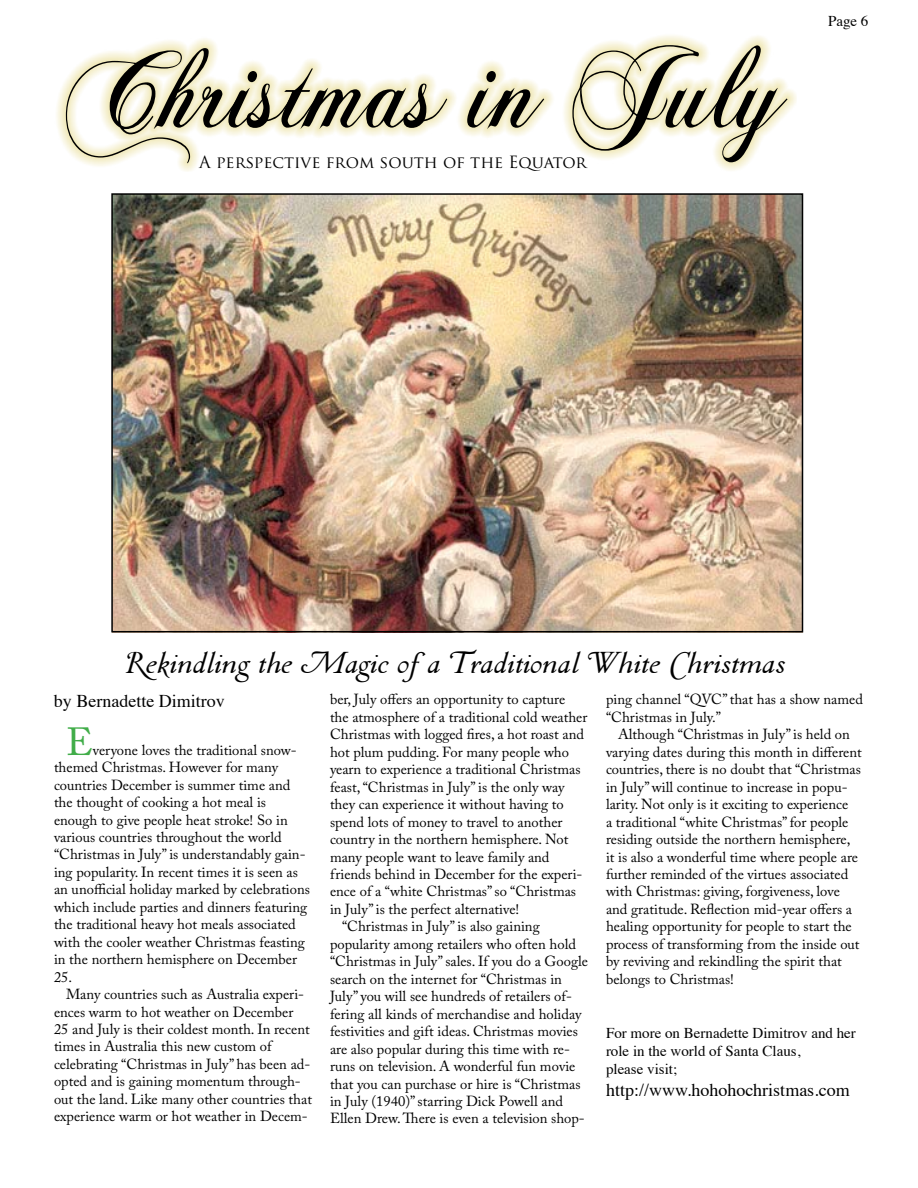
<style>
.page{position:relative;width:918px;height:1188px;background:#fff}
.page>*{position:absolute;margin:0;border:0;box-sizing:border-box;transform-origin:0 0}
.t1{font:122.1px "Chopin Script";color:#000;scale:.88 1}
.t2{font:39px "Adobe Caslon Pro";color:#41ad49}
.t3{font:33px "Pastonchi Swash Caps";letter-spacing:.005em;color:#000}
.t4{font:18px "Times";color:#000}
.t5{font:16.5px "Trajan Pro";color:#000}
.t6{font:15px/18px "Times";color:#000}
.t7{font:14.55px/17.4px "Adobe Caslon Pro";color:#000}
</style>
<div class="page">
<div style="left:54px;top:33px;width:743px;height:139px;background:#d9c445;opacity:.75"></div>
<img style="left:114px;top:196px;width:686px;height:433px">
<div style="left:111px;top:193px;width:692px;height:439px;border:2px solid #000"></div>
<h1 class="t1" style="left:66px;top:12px;width:819px">Christmas in July</h1>
<p class="t5" style="left:199px;top:151px;width:389px">A perspective from south of the Equator</p>
<p class="t6" style="left:828px;top:11px;width:42px">Page 6</p>
<h3 class="t3" style="left:123px;top:643px;width:662px">Rekindling the Magic of a Traditional White Christmas</h3>
<p class="t4" style="left:54px;top:684px;width:172px">by Bernadette Dimitrov</p>
<h2 class="t2" style="left:66px;top:718px;width:28px">E</h2>
<p class="t7" style="left:54px;top:741px;width:257px;text-indent:39px">veryone loves the traditional snow&shy;themed Christmas. However for many countries December is summer time and the thought of cooking a hot meal is enough to give people heat stroke! So in various countries throughout the world “Christmas in July” is understandably gain&shy;ing popularity. In recent times it is seen as an unofficial holiday marked by celebrations which include parties and dinners featuring the traditional heavy hot meals associated with the cooler weather Christmas feasting in the northern hemisphere on December 25.</p>
<p class="t7" style="left:54px;top:985px;width:259px;text-indent:12px">Many countries such as Australia experi&shy;ences warm to hot weather on December<br>25 and July is their coldest month. In recent times in Australia this new custom of celebrating “Christmas in July” has been ad&shy;opted and is gaining momentum through&shy;out the land. Like many other countries that experience warm or hot weather in Decem-</p>
<p class="t7" style="left:330px;top:691px;width:237px">ber, July offers an opportunity to capture</p>
<p class="t7" style="left:330px;top:708px;width:259px">the atmosphere of a traditional cold weather</p>
<p class="t7" style="left:330px;top:726px;width:256px">Christmas with logged fires, a hot roast and</p>
<p class="t7" style="left:330px;top:743px;width:241px">hot plum pudding. For many people who</p>
<p class="t7" style="left:330px;top:761px;width:252px">yearn to experience a traditional Christmas</p>
<p class="t7" style="left:330px;top:778px;width:236px">feast, “Christmas in July” is the only way</p>
<p class="t7" style="left:330px;top:795px;width:235px">they can experience it without having to</p>
<p class="t7" style="left:330px;top:813px;width:234px">spend lots of money to travel to another</p>
<p class="t7" style="left:330px;top:830px;width:240px">country in the northern hemisphere. Not</p>
<p class="t7" style="left:330px;top:848px;width:221px">many people want to leave family and</p>
<p class="t7" style="left:330px;top:865px;width:254px">friends behind in December for the experi-</p>
<p class="t7" style="left:330px;top:883px;width:248px">ence of a “white Christmas” so “Christmas</p>
<p class="t7" style="left:330px;top:900px;width:191px">in July” is the perfect alternative!</p>
<p class="t7" style="left:342px;top:918px;width:199px">“Christmas in July” is also gaining</p>
<p class="t7" style="left:330px;top:935px;width:247px">popularity among retailers who often hold</p>
<p class="t7" style="left:330px;top:953px;width:260px">“Christmas in July” sales. If you do a Google</p>
<p class="t7" style="left:330px;top:970px;width:233px">search on the internet for “Christmas in</p>
<p class="t7" style="left:330px;top:988px;width:243px">July” you will see hundreds of retailers of-</p>
<p class="t7" style="left:330px;top:1005px;width:253px">fering all kinds of merchandise and holiday</p>
<p class="t7" style="left:330px;top:1022px;width:249px">festivities and gift ideas. Christmas movies</p>
<p class="t7" style="left:330px;top:1040px;width:241px">are also popular during this time with re-</p>
<p class="t7" style="left:330px;top:1057px;width:247px">runs on television. A wonderful fun movie</p>
<p class="t7" style="left:330px;top:1075px;width:252px">that you can purchase or hire is “Christmas</p>
<p class="t7" style="left:330px;top:1092px;width:235px">in July (1940)” starring Dick Powell and</p>
<p class="t7" style="left:330px;top:1110px;width:256px">Ellen Drew. There is even a television shop-</p>
<p class="t7" style="left:606px;top:691px;width:259px">ping channel “QVC” that has a show named “Christmas in July.”</p>
<p class="t7" style="left:606px;top:726px;width:257px;text-indent:12px">Although “Christmas in July” is held on varying dates during this month in different countries, there is no doubt that “Christmas in July” will continue to increase in popu&shy;larity. Not only is it exciting to experience<br>a traditional “white Christmas” for people residing outside the northern hemisphere, it is also a wonderful time where people are further reminded of the virtues associated with Christmas: giving, forgiveness, love and gratitude. Reflection mid-year offers a healing opportunity for people to start the process of transforming from the inside out by reviving and rekindling the spirit that belongs to Christmas!</p>
<p class="t6" style="left:606px;top:1023px;width:251px">For more on Bernadette Dimitrov and her role in the world of Santa Claus,<br>please visit;</p>
<p class="t4" style="left:606px;top:1073px;width:245px">http://www.hohohochristmas.com</p>
</div>
